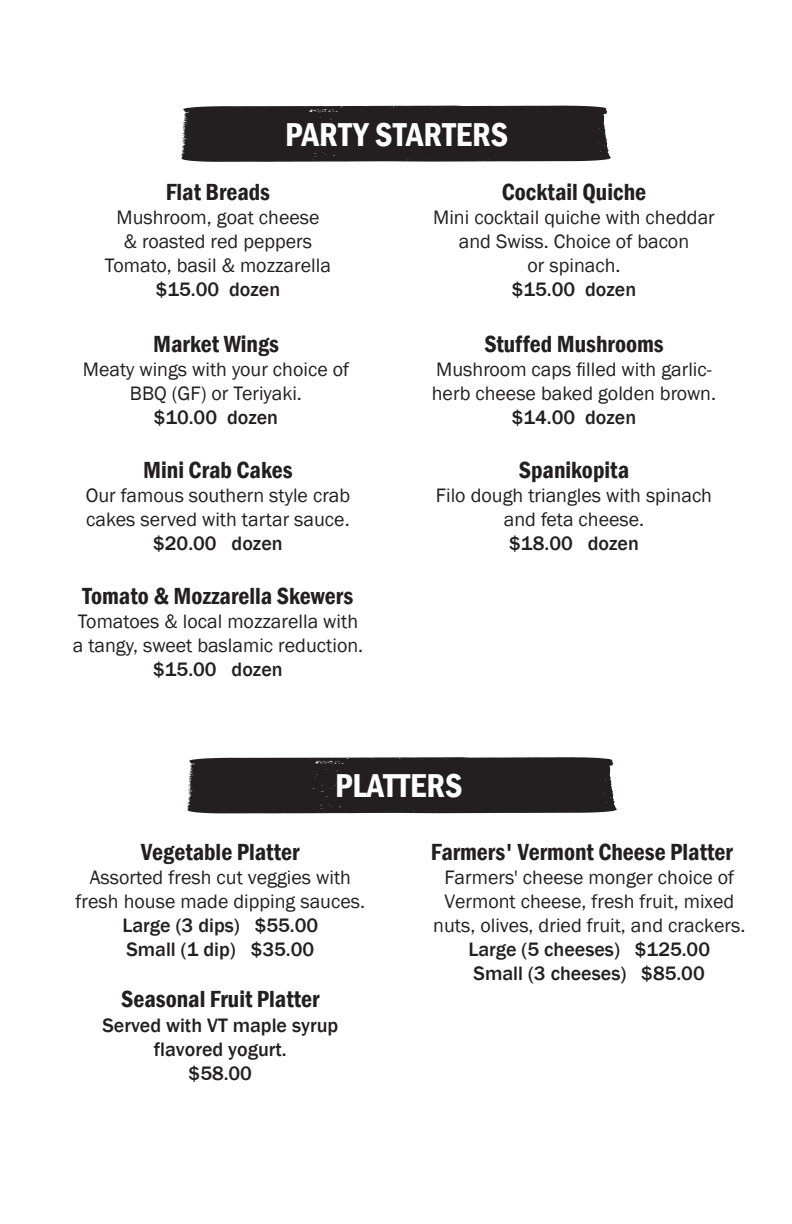
<style>
.page{position:relative;width:792px;height:1224px;background:#fff}
.page>*{position:absolute;margin:0;border:0;box-sizing:border-box;transform-origin:0 0}
.t1{font:600 condensed 34px "Franklin Gothic";color:#fff}
.t2{font:600 condensed 24px "Franklin Gothic";color:#231f20}
.t3{font:20px/24px "Franklin Gothic";color:#231f20;text-align:center}
.t4{font:500 20px/24px "Franklin Gothic";color:#231f20;text-align:center}
.s1{font-weight:500}
</style>
<div class="page">
<div style="left:181px;top:106px;width:430px;height:56px;background:#231f20"></div>
<svg style="left:187px;top:757px;width:430px;height:57px;background:#2d292a"></svg>
<p class="t1" style="left:285px;top:112px;width:225px">PARTY STARTERS</p>
<p class="t2" style="left:166px;top:176px;width:106px">Flat Breads</p>
<p class="t3" style="left:105px;top:205px;width:228px">Mushroom, goat cheese<br>&amp; roasted red peppers<br>Tomato, basil &amp; mozzarella <span class="s1">$15.00 dozen</span></p>
<p class="t2" style="left:153px;top:327px;width:127px">Market Wings</p>
<p class="t3" style="left:83px;top:357px;width:268px">Meaty wings with your choice of<br>BBQ (GF) or Teriyaki.</p>
<p class="t4" style="left:154px;top:405px;width:126px">$10.00 dozen</p>
<p class="t2" style="left:143px;top:454px;width:151px">Mini Crab Cakes</p>
<p class="t3" style="left:86px;top:483px;width:266px">Our famous southern style crab cakes served with tartar sauce. <span class="s1">$20.00 dozen</span></p>
<p class="t2" style="left:83px;top:580px;width:272px">Tomato &amp; Mozzarella Skewers</p>
<p class="t3" style="left:73px;top:609px;width:292px;text-align:left">Tomatoes &amp; local mozzarella with a tangy, sweet baslamic reduction.</p>
<p class="t4" style="left:153px;top:657px;width:131px">$15.00 dozen</p>
<p class="t2" style="left:502px;top:176px;width:146px">Cocktail Quiche</p>
<p class="t3" style="left:433px;top:205px;width:283px">Mini cocktail quiche with cheddar and Swiss. Choice of bacon<br>or spinach.<br><span class="s1">$15.00 dozen</span></p>
<p class="t2" style="left:484px;top:327px;width:181px">Stuffed Mushrooms</p>
<p class="t3" style="left:432px;top:357px;width:286px;text-align:left">Mushroom caps filled with garlic&shy;herb cheese baked golden brown.</p>
<p class="t4" style="left:512px;top:405px;width:126px">$14.00 dozen</p>
<p class="t2" style="left:519px;top:454px;width:112px">Spanikopita</p>
<p class="t3" style="left:436px;top:483px;width:278px">Filo dough triangles with spinach and feta cheese.<br><span class="s1">$18.00 dozen</span></p>
<p class="t1" style="left:335px;top:763px;width:129px">PLATTERS</p>
<p class="t2" style="left:141px;top:836px;width:160px">Vegetable Platter</p>
<p class="t3" style="left:76px;top:865px;width:291px">Assorted fresh cut veggies with fresh house made dipping sauces.<br><span class="s1">Large (3 dips) $55.00<br>Small (1 dip) $35.00</span></p>
<p class="t2" style="left:121px;top:983px;width:200px">Seasonal Fruit Platter</p>
<p class="t4" style="left:102px;top:1014px;width:237px">Served with VT maple syrup flavored yogurt.<br>$58.00</p>
<p class="t2" style="left:431px;top:836px;width:304px">Farmers' Vermont Cheese Platter</p>
<p class="t3" style="left:433px;top:865px;width:314px">Farmers' cheese monger choice of<br>Vermont cheese, fresh fruit, mixed nuts, olives, dried fruit, and crackers.<br><span class="s1">Large (5 cheeses) $125.00<br>Small (3 cheeses) $85.00</span></p>
</div>
